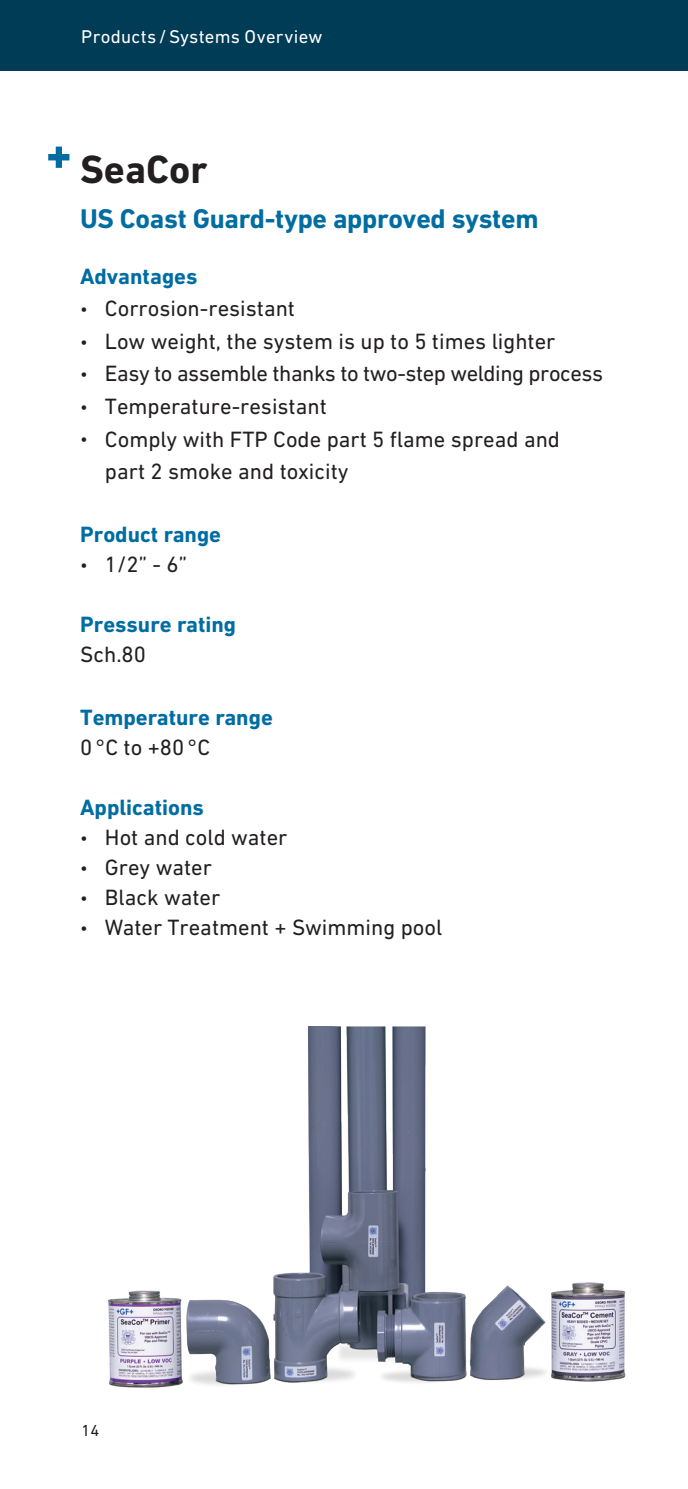
<style>
.page{position:relative;width:688px;height:1489px;background:#fff}
.page>*{position:absolute;margin:0;border:0;box-sizing:border-box;transform-origin:0 0}
.t1{font:700 40px "DIN Next W1 G";color:#231f20}
.t2{font:700 27.5px "DIN Next W1 G";letter-spacing:-.01em;color:#006da2}
.t3{font:22.5px/32.5px "DIN Next W1 G";color:#231f20}
.t4{font:700 22.5px "DIN Next W1 G";color:#006da2}
.t5{font:22.5px "DIN Next W1 G";letter-spacing:-.02em;color:#231f20}
.t6{font:18.75px "DIN Next W1 G";letter-spacing:.015em;color:#fff}
.t7{font:16.25px "DIN Next W1 G";color:#231f20}
.s1{font-size:17.5px}
</style>
<div class="page">
<svg style="left:48px;top:147px;width:21px;height:21px"></svg>
<img style="left:108px;top:1026px;width:518px;height:362px">
<div style="left:0;top:0;width:687px;height:71px;background:#003c56"></div>
<p class="t6" style="left:81px;top:26px;width:243px">Products/Systems Overview</p>
<h1 class="t1" style="left:80px;top:146px;width:129px">SeaCor</h1>
<p class="t2" style="left:80px;top:203px;width:460px">US Coast Guard-type approved system</p>
<p class="t4" style="left:80px;top:263px;width:119px">Advantages</p>
<p class="t3" style="left:80px;top:292px;width:216px"><span class="s1">•</span> Corrosion-resistant</p>
<p class="t3" style="left:80px;top:324px;width:476px"><span class="s1">•</span> Low weight, the system is up to 5 times lighter</p>
<p class="t5" style="left:80px;top:361px;width:524px"><span class="s1">•</span> Easy to assemble thanks to two-step welding process</p>
<p class="t3" style="left:80px;top:390px;width:248px"><span class="s1">•</span> Temperature-resistant</p>
<p class="t3" style="left:105px;top:422px;width:456px;text-indent:-25px"><span class="s1">•</span> Comply with FTP Code part 5 flame spread and part 2 smoke and toxicity</p>
<p class="t4" style="left:80px;top:521px;width:142px">Product range</p>
<p class="t3" style="left:80px;top:547px;width:108px"><span class="s1">•</span> 1/2” - 6”</p>
<p class="t4" style="left:80px;top:611px;width:157px">Pressure rating</p>
<p class="t3" style="left:80px;top:638px;width:67px">Sch.80</p>
<p class="t4" style="left:80px;top:703px;width:194px">Temperature range</p>
<p class="t3" style="left:80px;top:730px;width:131px">0°C to +80°C</p>
<p class="t4" style="left:80px;top:794px;width:125px">Applications</p>
<p class="t3" style="left:80px;top:820px;width:209px"><span class="s1">•</span> Hot and cold water</p>
<p class="t3" style="left:80px;top:850px;width:133px"><span class="s1">•</span> Grey water</p>
<p class="t3" style="left:80px;top:880px;width:142px"><span class="s1">•</span> Black water</p>
<p class="t3" style="left:80px;top:910px;width:363px"><span class="s1">•</span> Water Treatment + Swimming pool</p>
<p class="t7" style="left:81px;top:1420px;width:19px">14</p>
</div>
